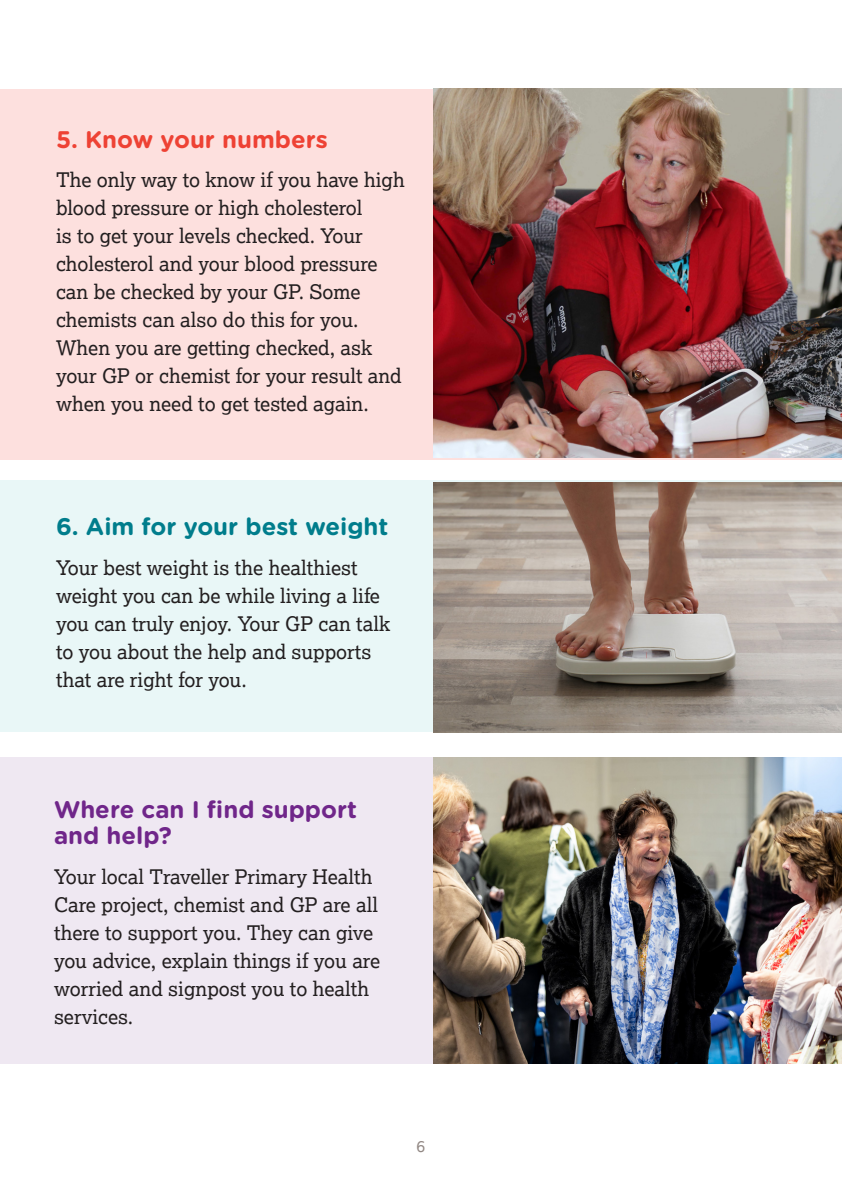
<style>
.page{position:relative;width:842px;height:1191px;background:#fff}
.page>*{position:absolute;margin:0;border:0;box-sizing:border-box;transform-origin:0 0}
.heaeding{font:700 24px/26px "Gotham Rounded";color:#70268a}
.heaeding-2{font:700 24px "Gotham Rounded";color:#007d8c}
.heaeding-3{font:700 24px "Gotham Rounded";color:#ee4234}
.heaeding-4{font:20px/28px "Lexia";color:#231f20}
.t1{font:16px "Lexia";color:#928884}
</style>
<div class="page">
<div style="left:0;top:757px;width:842px;height:306px;background:#efe8f2"></div>
<div style="left:0;top:89px;width:842px;height:370px;background:#fde0de"></div>
<img style="left:433px;top:89px;width:409px;height:368px">
<div style="left:0;top:480px;width:842px;height:251px;background:#e9f7f7"></div>
<img style="left:433px;top:482px;width:409px;height:250px">
<img style="left:433px;top:757px;width:409px;height:306px">
<p class="heaeding-3" style="left:56px;top:122px;width:273px">5. Know your numbers</p>
<p class="heaeding-4" style="left:56px;top:165px;width:350px">The only way to know if you have high blood pressure or high cholesterol<br>is to get your levels checked. Your cholesterol and your blood pressure can be checked by your GP. Some chemists can also do this for you.<br>When you are getting checked, ask your GP or chemist for your result and when you need to get tested again.</p>
<p class="heaeding-2" style="left:56px;top:509px;width:334px">6. Aim for your best weight</p>
<p class="heaeding-4" style="left:56px;top:553px;width:336px">Your best weight is the healthiest weight you can be while living a life you can truly enjoy. Your GP can talk to you about the help and supports that are right for you.</p>
<p class="heaeding" style="left:54px;top:795px;width:305px">Where can I find support and help?</p>
<p class="heaeding-4" style="left:54px;top:862px;width:328px">Your local Traveller Primary Health<br>Care project, chemist and GP are all there to support you. They can give you advice, explain things if you are worried and signpost you to health services.</p>
<p class="t1" style="left:417px;top:1136px;width:10px">6</p>
</div>
